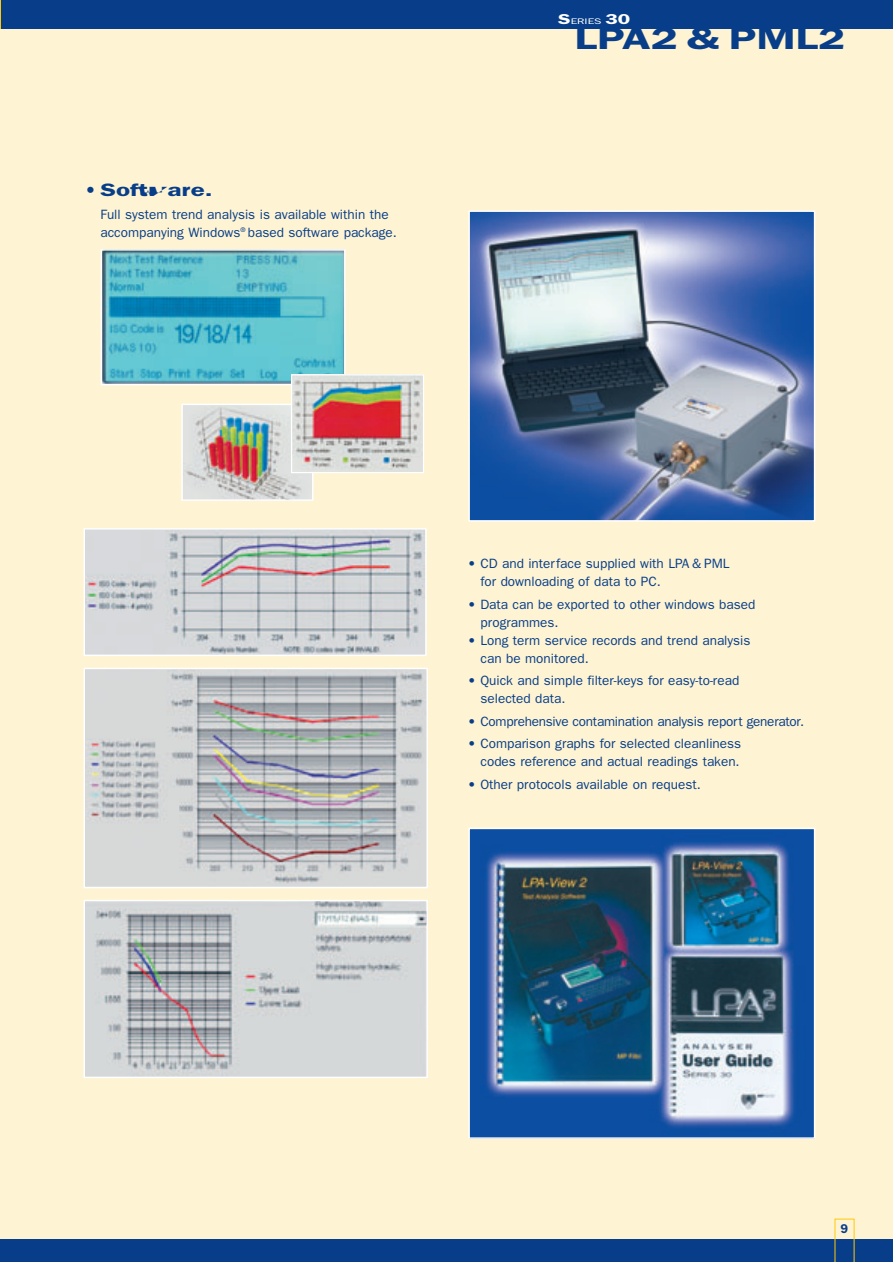
<style>
.page{position:relative;width:893px;height:1262px;background:#fff}
.page>*{position:absolute;margin:0;border:0;box-sizing:border-box;transform-origin:0 0}
.t1{font:600 30.9px "Franklin Gothic";color:#083e89;scale:1.45 1}
.t2{font:600 18px "Franklin Gothic";color:#083e89}
.t3{font:13.5px/18px "Franklin Gothic";color:#083e89}
.t4{font:13.5px "Franklin Gothic";letter-spacing:-.02em;color:#083e89}
.t5{font:600 12.75px "Franklin Gothic";color:#083e89}
.t6{font:8.1px "Franklin Gothic";color:#fff;scale:1.45 1}
.s1{font-weight:600;font-size:14.4px}
</style>
<div class="page">
<div style="left:0;top:0;width:892px;height:1261px;background:#fef3d2"></div>
<div style="left:0;top:1239px;width:892px;height:22px;background:#083e89"></div>
<svg style="left:834px;top:1218px;width:20px;height:43px"></svg>
<div style="left:0;top:0;width:892px;height:28px;background:#083e89"></div>
<svg style="left:0;top:0;width:1px;height:28px"></svg>
<img style="left:103px;top:252px;width:239px;height:130px">
<div style="left:100px;top:249px;width:245px;height:136px;border:2px solid #fff"></div>
<img style="left:184px;top:406px;width:126px;height:92px">
<div style="left:181px;top:403px;width:132px;height:98px;border:2px solid #fff"></div>
<img style="left:293px;top:376px;width:129px;height:95px">
<div style="left:291px;top:374px;width:133px;height:99px;border:1px solid #fff"></div>
<img style="left:471px;top:213px;width:341px;height:305px">
<div style="left:468px;top:210px;width:347px;height:311px;border:2px solid #fff"></div>
<img style="left:471px;top:830px;width:341px;height:305px">
<div style="left:468px;top:827px;width:347px;height:311px;border:2px solid #fff"></div>
<img style="left:86px;top:531px;width:337px;height:122px">
<div style="left:83px;top:528px;width:343px;height:128px;border:2px solid #fff"></div>
<img style="left:86px;top:670px;width:339px;height:215px">
<div style="left:83px;top:667px;width:345px;height:221px;border:2px solid #fff"></div>
<img style="left:86px;top:902px;width:339px;height:173px">
<div style="left:83px;top:899px;width:345px;height:179px;border:2px solid #fff"></div>
<h2 class="t2" style="left:85px;top:184px;width:129px">• Software.</h2>
<p class="t3" style="left:100px;top:206px;width:298px">Full system trend analysis is available within the accompanying Windows<sup>®</sup> based software package.</p>
<p class="t6" style="left:558px;top:19px;width:51px"><span class="s1">S</span>ERIES <span class="s1">30</span></p>
<h1 class="t1" style="left:575px;top:28px;width:188px">LPA2 &amp; PML2</h1>
<p class="t3" style="left:480px;top:555px;width:250px;text-indent:-13px">• CD and interface supplied with LPA &amp; PML for downloading of data to PC.</p>
<p class="t3" style="left:480px;top:596px;width:276px;text-indent:-13px">• Data can be exported to other windows based programmes.</p>
<p class="t3" style="left:480px;top:632px;width:271px;text-indent:-13px">• Long term service records and trend analysis can be monitored.</p>
<p class="t3" style="left:480px;top:672px;width:260px;text-indent:-13px">• Quick and simple filter-keys for easy-to-read selected data.</p>
<p class="t4" style="left:468px;top:716px;width:338px">• Comprehensive contamination analysis report generator.</p>
<p class="t3" style="left:468px;top:735px;width:275px;text-align:right">• Comparison graphs for selected cleanliness codes reference and actual readings taken.</p>
<p class="t3" style="left:468px;top:776px;width:234px">• Other protocols available on request.</p>
<p class="t5" style="left:840px;top:1224px;width:9px">9</p>
</div>
